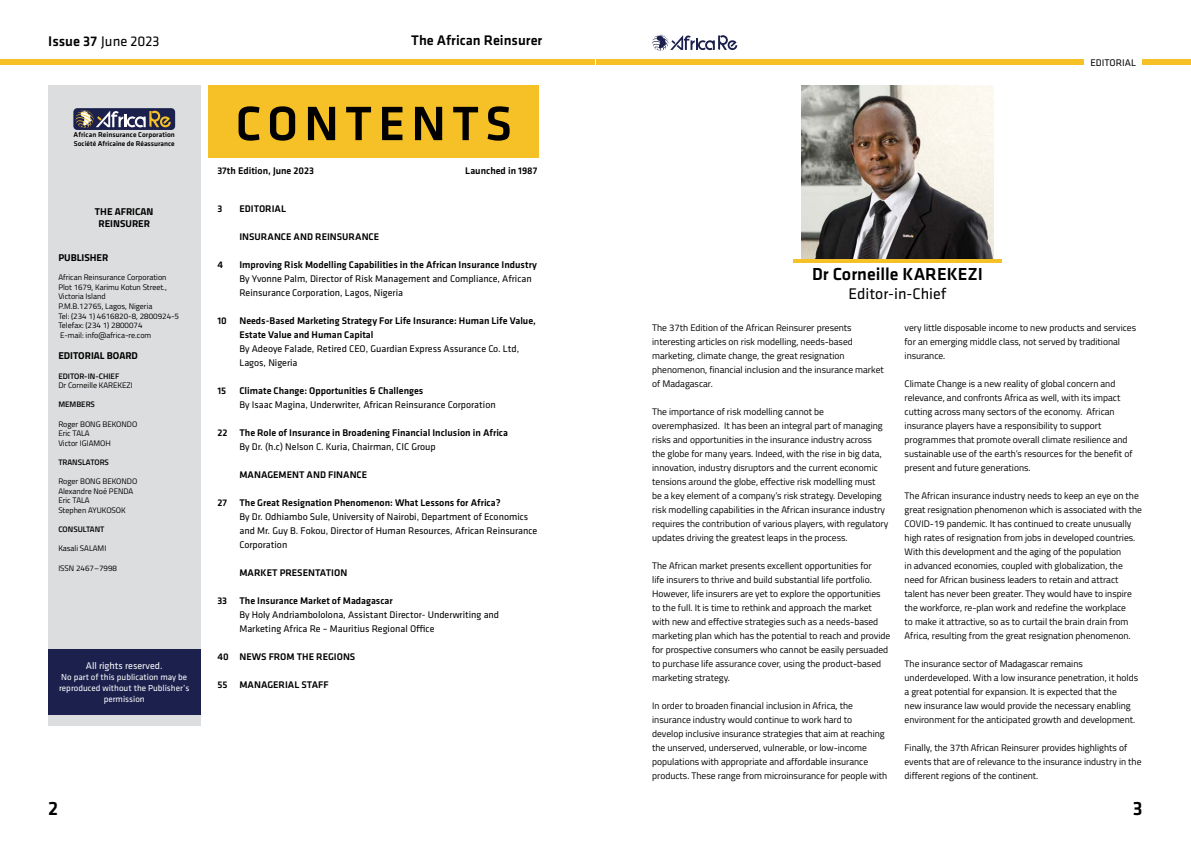
<style>
.page{position:relative;width:1191px;height:842px;background:#fff}
.page>*{position:absolute;margin:0;border:0;box-sizing:border-box;transform-origin:0 0}
.t1{font:500 50px "Klavika";letter-spacing:.12em;color:#000}
.t2{font:500 20px "Klavika";color:#000}
.t3{font:500 18px "Klavika";color:#000}
.t4{font:16px "Klavika";color:#000}
.t5{font:14.5px "Klavika";color:#000}
.t6{font:500 14.4px "Klavika";color:#000}
.t7{font:10px/14px "Klavika";color:#000}
.t8{font:500 10px/14px "Klavika";color:#000}
.t9{font:700 10px/12px "Titillium Web";color:#000;text-align:center}
.t10{font:10px "Klavika";color:#fff}
.t11{font:9.5px/14px "Titillium Web";color:#000}
.t12{font:9px/10.8px "Klavika";color:#fff;text-align:center}
.t13{font:8px/9.6px "Titillium Web";color:#000}
.t14{font:600 8px "Titillium Web";color:#000}
.t15{font:500 7.3px/8.8px "Klavika";color:#000}
.s1{font-weight:500}
</style>
<div class="page">
<div style="left:0;top:60px;width:595px;height:5px;background:#f6c126"></div>
<div style="left:595px;top:60px;width:596px;height:5px;background:#f6c126"></div>
<div style="left:48px;top:85px;width:152px;height:641px;background:#dcddde"></div>
<div style="left:208px;top:85px;width:331px;height:73px;background:#f6c126"></div>
<div style="left:48px;top:649px;width:152px;height:66px;background:#1b204d"></div>
<div style="left:73px;top:108px;width:102px;height:22px;background:#1b204d;border-radius:4px"></div>
<svg style="left:76px;top:110px;width:95px;height:18px"></svg>
<svg style="left:652px;top:34px;width:85px;height:17px"></svg>
<div style="left:1084px;top:58px;width:58px;height:8px;background:#fff"></div>
<img style="left:801px;top:85px;width:192px;height:174px">
<hr style="left:793px;top:259px;width:208px;height:4px;background:#f6c126">
<h3 class="t5" style="left:48px;top:32px;width:113px"><span class="s1">Issue 37</span> June 2023</h3>
<h3 class="t6" style="left:411px;top:30px;width:133px">The African Reinsurer</h3>
<p class="t15" style="left:74px;top:130px;width:103px">African Reinsurance Corporation<br>Société Africaine de Réassurance</p>
<p class="t9" style="left:95px;top:205px;width:60px">THE AFRICAN<br>REINSURER</p>
<p class="t9" style="left:58px;top:251px;width:52px">PUBLISHER</p>
<p class="t13" style="left:58px;top:272px;width:122px">African Reinsurance Corporation<br>Plot 1679, Karimu Kotun Street.,<br>Victoria Island<br>P.M.B.12765, Lagos, Nigeria<br>Tel: (234 1) 4616820-8, 2800924-5<br>Telefax: (234 1) 2800074<br>E-mail: info@africa-re.com</p>
<p class="t9" style="left:58px;top:349px;width:81px">EDITORIAL BOARD</p>
<p class="t14" style="left:58px;top:370px;width:62px">EDITOR-IN-CHIEF</p>
<p class="t13" style="left:58px;top:380px;width:76px">Dr Corneille KAREKEZI</p>
<p class="t14" style="left:58px;top:399px;width:38px">MEMBERS</p>
<p class="t13" style="left:58px;top:419px;width:80px">Roger BONG BEKONDO<br>Eric TALA<br>Victor IGIAMOH</p>
<p class="t14" style="left:58px;top:456px;width:52px">TRANSLATORS</p>
<p class="t13" style="left:58px;top:476px;width:80px">Roger BONG BEKONDO<br>Alexandre Noé PENDA<br>Eric TALA<br>Stephen AYUKOSOK</p>
<p class="t14" style="left:58px;top:523px;width:48px">CONSULTANT</p>
<p class="t13" style="left:58px;top:543px;width:49px">Kasali SALAMI</p>
<p class="t13" style="left:58px;top:563px;width:60px">ISSN 2467–7998</p>
<p class="t10" style="left:86px;top:659px;width:78px">All rights reserved.</p>
<p class="t12" style="left:59px;top:671px;width:132px">No part of this publication may be reproduced without the Publisher’s permission</p>
<h1 class="t1" style="left:235px;top:90px;width:278px">CONTENTS</h1>
<p class="t8" style="left:217px;top:163px;width:98px">37th Edition, June 2023</p>
<p class="t8" style="left:465px;top:163px;width:74px">Launched in 1987</p>
<p class="t8" style="left:217px;top:201px;width:6px">3</p>
<p class="t8" style="left:239px;top:201px;width:48px">EDITORIAL</p>
<p class="t8" style="left:239px;top:229px;width:141px">INSURANCE AND REINSURANCE</p>
<p class="t8" style="left:217px;top:257px;width:7px">4</p>
<p class="t8" style="left:239px;top:257px;width:299px">Improving Risk Modelling Capabilities in the African Insurance Industry</p>
<p class="t7" style="left:239px;top:271px;width:294px">By Yvonne Palm, Director of Risk Management and Compliance, African<br>Reinsurance Corporation, Lagos, Nigeria</p>
<p class="t8" style="left:217px;top:313px;width:11px">10</p>
<p class="t8" style="left:239px;top:313px;width:298px">Needs-Based Marketing Strategy For Life Insurance: Human Life Value,<br>Estate Value and Human Capital</p>
<p class="t7" style="left:239px;top:341px;width:281px">By Adeoye Falade, Retired CEO, Guardian Express Assurance Co. Ltd,<br>Lagos, Nigeria</p>
<p class="t8" style="left:217px;top:383px;width:10px">15</p>
<p class="t8" style="left:239px;top:383px;width:185px">Climate Change: Opportunities &amp; Challenges</p>
<p class="t7" style="left:239px;top:397px;width:258px">By Isaac Magina, Underwriter, African Reinsurance Corporation</p>
<p class="t8" style="left:217px;top:425px;width:292px">22 The Role of Insurance in Broadening Financial Inclusion in Africa</p>
<p class="t7" style="left:239px;top:439px;width:198px">By Dr. (h.c) Nelson C. Kuria, Chairman, CIC Group</p>
<p class="t8" style="left:239px;top:467px;width:129px">MANAGEMENT AND FINANCE</p>
<p class="t8" style="left:217px;top:495px;width:285px">27 The Great Resignation Phenomenon: What Lessons for Africa?</p>
<p class="t7" style="left:239px;top:509px;width:299px">By Dr. Odhiambo Sule, University of Nairobi, Department of Economics and Mr. Guy B. Fokou, Director of Human Resources, African Reinsurance<br>Corporation</p>
<p class="t8" style="left:239px;top:565px;width:109px">MARKET PRESENTATION</p>
<p class="t8" style="left:217px;top:593px;width:177px">33 The Insurance Market of Madagascar</p>
<p class="t7" style="left:239px;top:607px;width:261px">By Holy Andriambololona, Assistant Director- Underwriting and<br>Marketing Africa Re – Mauritius Regional Office</p>
<p class="t8" style="left:217px;top:649px;width:139px">40 NEWS FROM THE REGIONS</p>
<p class="t8" style="left:217px;top:677px;width:113px">55 MANAGERIAL STAFF</p>
<h3 class="t3" style="left:812px;top:262px;width:172px">Dr Corneille KAREKEZI</h3>
<h3 class="t4" style="left:848px;top:283px;width:100px">Editor-in-Chief</h3>
<p class="t7" style="left:1090px;top:55px;width:47px">EDITORIAL</p>
<p class="t11" style="left:652px;top:320px;width:233px">The 37th Edition of the African Reinsurer presents interesting articles on risk modelling, needs-based marketing, climate change, the great resignation phenomenon, financial inclusion and the insurance market of Madagascar.</p>
<p class="t11" style="left:652px;top:404px;width:237px">The importance of risk modelling cannot be overemphasized. It has been an integral part of managing risks and opportunities in the insurance industry across<br>the globe for many years. Indeed, with the rise in big data, innovation, industry disruptors and the current economic tensions around the globe, effective risk modelling must<br>be a key element of a company’s risk strategy. Developing risk modelling capabilities in the African insurance industry requires the contribution of various players, with regulatory updates driving the greatest leaps in the process.</p>
<p class="t11" style="left:652px;top:558px;width:240px">The African market presents excellent opportunities for<br>life insurers to thrive and build substantial life portfolio.<br>However, life insurers are yet to explore the opportunities to the full. It is time to rethink and approach the market with new and effective strategies such as a needs-based marketing plan which has the potential to reach and provide for prospective consumers who cannot be easily persuaded to purchase life assurance cover, using the product-based marketing strategy.</p>
<p class="t11" style="left:652px;top:698px;width:237px">In order to broaden financial inclusion in Africa, the insurance industry would continue to work hard to<br>develop inclusive insurance strategies that aim at reaching the unserved, underserved, vulnerable, or low-income populations with appropriate and affordable insurance products. These range from microinsurance for people with</p>
<p class="t11" style="left:904px;top:320px;width:233px">very little disposable income to new products and services for an emerging middle class, not served by traditional insurance.</p>
<p class="t11" style="left:904px;top:376px;width:229px">Climate Change is a new reality of global concern and relevance, and confronts Africa as well, with its impact cutting across many sectors of the economy. African insurance players have a responsibility to support programmes that promote overall climate resilience and sustainable use of the earth’s resources for the benefit of present and future generations.</p>
<p class="t11" style="left:904px;top:488px;width:239px">The African insurance industry needs to keep an eye on the great resignation phenomenon which is associated with the COVID-19 pandemic. It has continued to create unusually high rates of resignation from jobs in developed countries.<br>With this development and the aging of the population<br>in advanced economies, coupled with globalization, the need for African business leaders to retain and attract talent has never been greater. They would have to inspire the workforce, re-plan work and redefine the workplace<br>to make it attractive, so as to curtail the brain drain from Africa, resulting from the great resignation phenomenon.</p>
<p class="t11" style="left:904px;top:656px;width:235px">The insurance sector of Madagascar remains underdeveloped. With a low insurance penetration, it holds a great potential for expansion. It is expected that the<br>new insurance law would provide the necessary enabling environment for the anticipated growth and development.</p>
<p class="t11" style="left:904px;top:740px;width:238px">Finally, the 37th African Reinsurer provides highlights of events that are of relevance to the insurance industry in the different regions of the continent.</p>
<h2 class="t2" style="left:48px;top:795px;width:12px">2</h2>
<h2 class="t2" style="left:1133px;top:795px;width:11px">3</h2>
</div>
